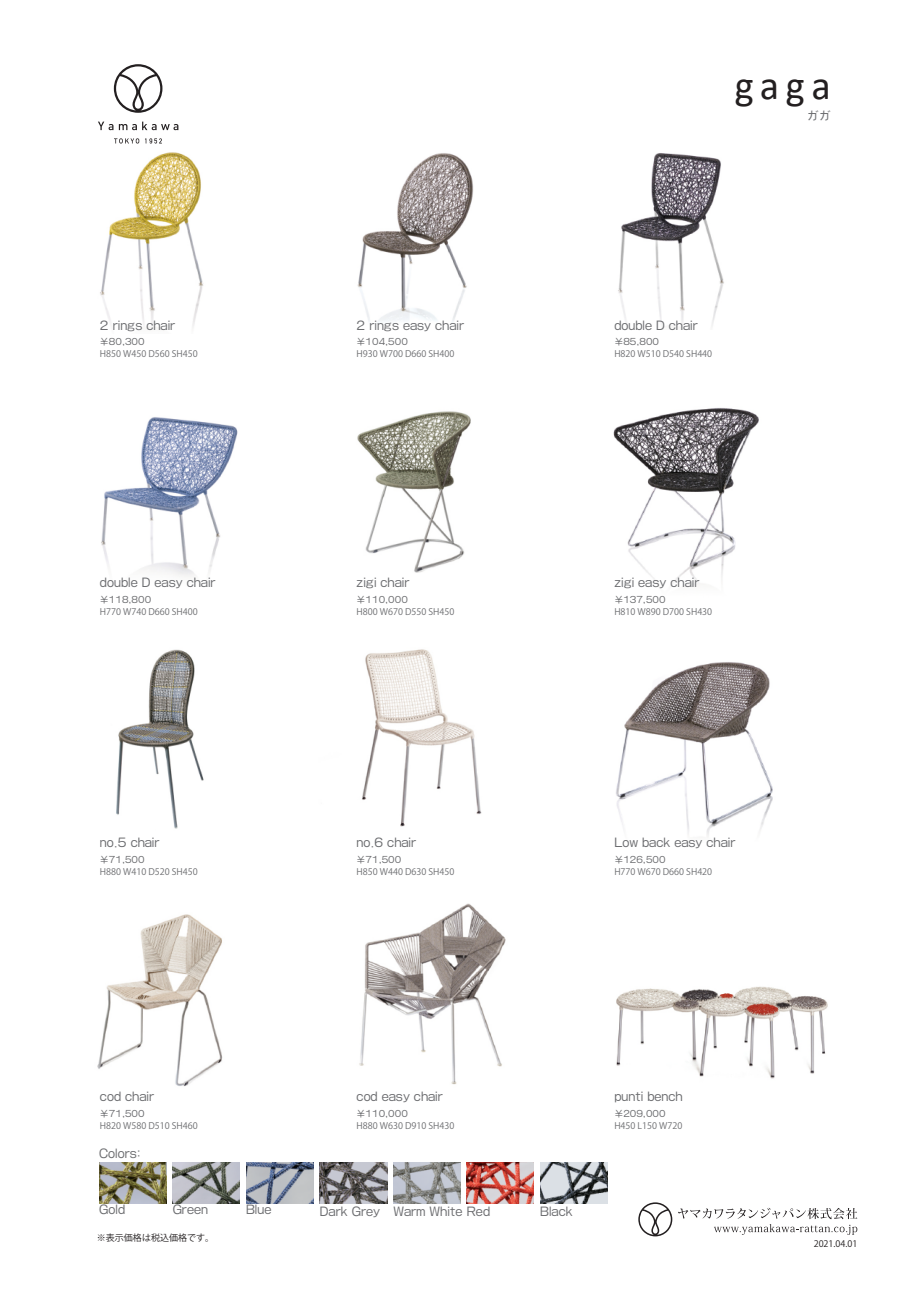
<style>
.page{position:relative;width:919px;height:1289px;background:#fff}
.page>*{position:absolute;margin:0;border:0;box-sizing:border-box;transform-origin:0 0}
.t1{font:40.5px "Calibri";color:#231f20}
.t2{font:12px "VDL V7 Gothic Medium";color:#6c6d70}
.t3{font:9px "Koz Go Pr 6 N";color:#6c6d70}
.t4{font:9px "VDL V7 Gothic Medium";color:#6c6d70}
.t5{font:9px "Koz Go Pr 6 N";color:#231f20}
</style>
<div class="page">
<img style="left:100px;top:128px;width:103px;height:199px">
<img style="left:616px;top:986px;width:212px;height:93px">
<img style="left:359px;top:903px;width:147px;height:182px">
<img style="left:97px;top:914px;width:126px;height:173px">
<img style="left:616px;top:662px;width:157px;height:175px">
<img style="left:362px;top:649px;width:120px;height:178px">
<img style="left:116px;top:649px;width:88px;height:180px">
<img style="left:613px;top:408px;width:146px;height:177px">
<img style="left:101px;top:417px;width:137px;height:160px">
<img style="left:618px;top:153px;width:106px;height:174px">
<img style="left:357px;top:153px;width:117px;height:170px">
<img style="left:357px;top:411px;width:114px;height:162px">
<img style="left:99px;top:1162px;width:67px;height:41px">
<img style="left:173px;top:1162px;width:67px;height:41px">
<img style="left:246px;top:1162px;width:67px;height:41px">
<img style="left:320px;top:1162px;width:67px;height:41px">
<img style="left:393px;top:1162px;width:67px;height:41px">
<img style="left:467px;top:1162px;width:67px;height:41px">
<img style="left:540px;top:1162px;width:67px;height:41px">
<svg style="left:114px;top:64px;width:48px;height:49px"></svg>
<svg style="left:98px;top:122px;width:15px;height:8px"></svg>
<svg style="left:119px;top:122px;width:59px;height:8px"></svg>
<svg style="left:114px;top:138px;width:25px;height:5px"></svg>
<svg style="left:145px;top:138px;width:17px;height:5px"></svg>
<svg style="left:638px;top:1202px;width:34px;height:34px"></svg>
<svg style="left:678px;top:1207px;width:179px;height:27px"></svg>
<h2 class="t2" style="left:100px;top:317px;width:77px">2 rings chair</h2>
<p class="t4" style="left:100px;top:336px;width:46px">￥80,300</p>
<p class="t3" style="left:100px;top:349px;width:99px">H850 W450 D560 SH450</p>
<h2 class="t2" style="left:100px;top:574px;width:117px">double D easy chair</h2>
<p class="t4" style="left:100px;top:593px;width:53px">￥118,800</p>
<p class="t3" style="left:100px;top:606px;width:99px">H770 W740 D660 SH400</p>
<h2 class="t2" style="left:356px;top:317px;width:109px">2 rings easy chair</h2>
<p class="t4" style="left:356px;top:336px;width:53px">￥104,500</p>
<p class="t3" style="left:356px;top:349px;width:99px">H930 W700 D660 SH400</p>
<h2 class="t2" style="left:356px;top:574px;width:54px">zigi chair</h2>
<p class="t4" style="left:356px;top:593px;width:53px">￥110,000</p>
<p class="t3" style="left:356px;top:606px;width:99px">H800 W670 D550 SH450</p>
<h1 class="t1" style="left:734px;top:58px;width:98px">gaga</h1>
<h2 class="t2" style="left:806px;top:107px;width:25px">ガガ</h2>
<h2 class="t2" style="left:614px;top:317px;width:85px">double D chair</h2>
<p class="t4" style="left:614px;top:336px;width:46px">￥85,800</p>
<p class="t3" style="left:614px;top:349px;width:99px">H820 W510 D540 SH440</p>
<h2 class="t2" style="left:614px;top:574px;width:87px">zigi easy chair</h2>
<p class="t4" style="left:614px;top:593px;width:53px">￥137,500</p>
<p class="t3" style="left:614px;top:606px;width:99px">H810 W890 D700 SH430</p>
<h2 class="t2" style="left:100px;top:834px;width:61px">no.5 chair</h2>
<p class="t4" style="left:100px;top:853px;width:46px">￥71,500</p>
<p class="t3" style="left:100px;top:866px;width:99px">H880 W410 D520 SH450</p>
<h2 class="t2" style="left:356px;top:834px;width:61px">no.6 chair</h2>
<p class="t4" style="left:356px;top:853px;width:46px">￥71,500</p>
<p class="t3" style="left:356px;top:866px;width:99px">H850 W440 D630 SH450</p>
<h2 class="t2" style="left:614px;top:834px;width:123px">Low back easy chair</h2>
<p class="t4" style="left:614px;top:853px;width:53px">￥126,500</p>
<p class="t3" style="left:614px;top:866px;width:99px">H770 W670 D660 SH420</p>
<h2 class="t2" style="left:100px;top:1088px;width:56px">cod chair</h2>
<p class="t4" style="left:100px;top:1107px;width:46px">￥71,500</p>
<p class="t3" style="left:100px;top:1120px;width:99px">H820 W580 D510 SH460</p>
<h2 class="t2" style="left:99px;top:1145px;width:43px">Colors:</h2>
<h2 class="t2" style="left:356px;top:1088px;width:88px">cod easy chair</h2>
<p class="t4" style="left:356px;top:1107px;width:53px">￥110,000</p>
<p class="t3" style="left:356px;top:1120px;width:99px">H880 W630 D910 SH430</p>
<h2 class="t2" style="left:173px;top:1201px;width:37px">Green</h2>
<h2 class="t2" style="left:246px;top:1201px;width:27px">Blue</h2>
<h2 class="t2" style="left:320px;top:1203px;width:172px">Dark Grey Warm White Red</h2>
<h2 class="t2" style="left:540px;top:1203px;width:34px">Black</h2>
<p class="t5" style="left:97px;top:1232px;width:118px">※表示価格は税込価格です。</p>
<h2 class="t2" style="left:99px;top:1201px;width:27px">Gold</h2>
<h2 class="t2" style="left:614px;top:1088px;width:70px">punti bench</h2>
<p class="t4" style="left:614px;top:1107px;width:53px">￥209,000</p>
<p class="t3" style="left:614px;top:1120px;width:69px">H450 L150 W720</p>
<p class="t5" style="left:813px;top:1238px;width:45px">2021.04.01</p>
</div>
